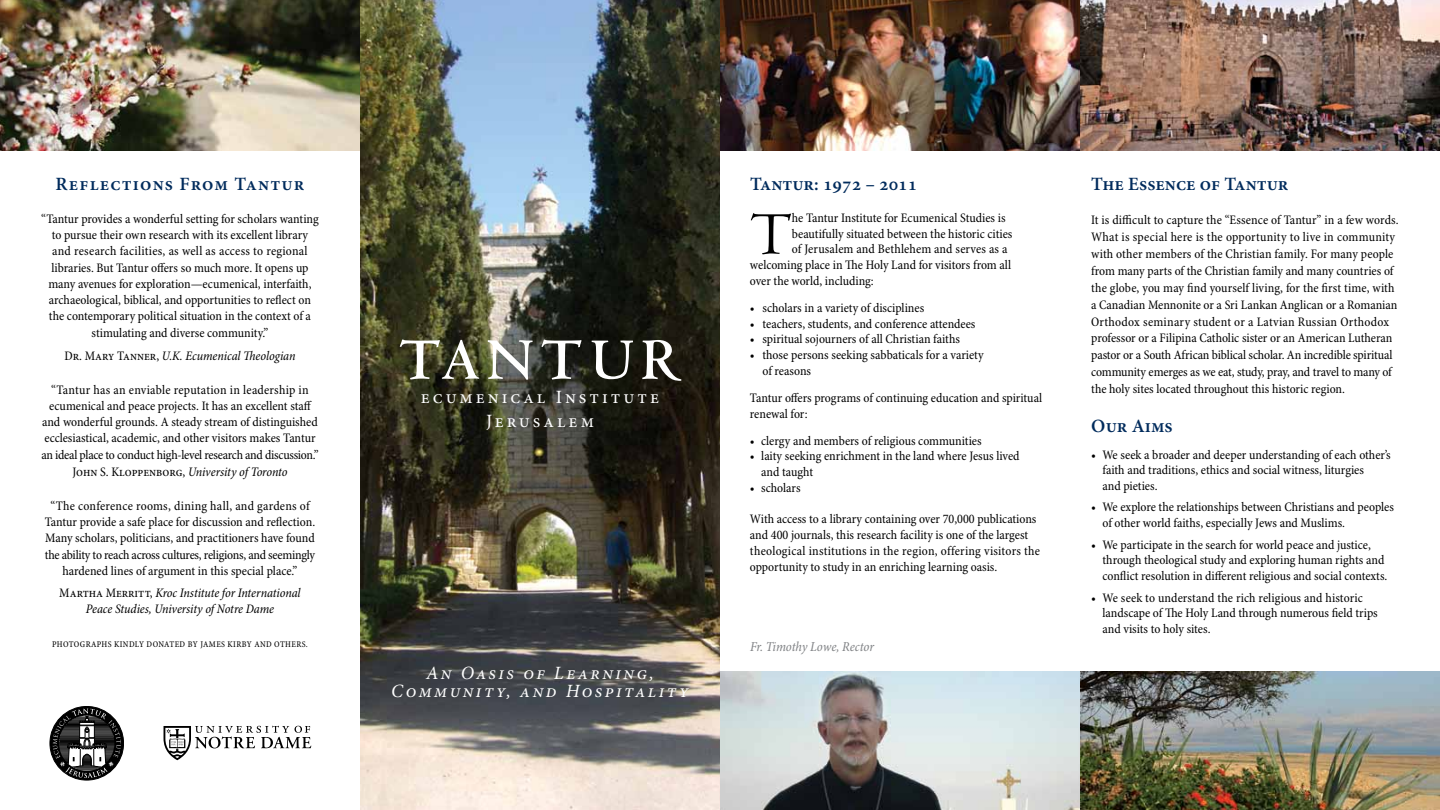
<style>
.page{position:relative;width:1440px;height:810px;background:#fff}
.page>*{position:absolute;margin:0;border:0;box-sizing:border-box;transform-origin:0 0}
.t1{font:62.75px "Centaur MT Std";color:#000}
.t2{font:700 61.25px "Centaur MT Std";letter-spacing:.12em;color:#fff}
.t3{font:italic 18.75px/18.8px "Minion Pro";letter-spacing:.13em;color:#fff;text-align:center}
.t4{font:600 18.75px "Minion Pro";color:#002b5c}
.t5{font:18.75px/24.4px "Minion Pro";letter-spacing:.16em;color:#fff;text-align:center}
.t6{font:600 18.75px "Minion Pro";letter-spacing:.06em;color:#002b5c}
.t7{font:italic condensed 13.75px "Minion Pro";letter-spacing:-.005em;color:#808285}
.t8{font:condensed 13.12px/16.2px "Minion Pro";color:#000}
.t9{font:italic condensed 13.12px/16.2px "Minion Pro";letter-spacing:-.01em;color:#000;text-align:center}
.t10{font:8.75px "Minion Pro Cn Capt";letter-spacing:.04em;color:#000}
.s1{font-style:normal}
</style>
<div class="page">
<img style="left:360px;top:0;width:360px;height:810px">
<img style="left:720px;top:671px;width:360px;height:139px">
<img style="left:720px;top:0;width:720px;height:151px">
<img style="left:0;top:0;width:360px;height:151px">
<img style="left:1080px;top:671px;width:360px;height:139px">
<div style="left:50px;top:706px;width:74px;height:74px;border:1px solid #000;border-radius:50%"></div>
<svg style="left:53px;top:709px;width:68px;height:69px"></svg>
<svg style="left:164px;top:726px;width:147px;height:34px"></svg>
<h3 class="t6" style="left:55px;top:172px;width:251px">Reflections From Tantur</h3>
<p class="t8" style="left:41px;top:211px;width:279px;text-align:center">“Tantur provides a wonderful setting for scholars wanting to pursue their own research with its excellent library and research facilities, as well as access to regional libraries. But Tantur offers so much more. It opens up many avenues for exploration—ecumenical, interfaith, archaeological, biblical, and opportunities to reflect on the contemporary political situation in the context of a stimulating and diverse community.”</p>
<p class="t9" style="left:64px;top:348px;width:233px"><span class="s1">Dr. Mary Tanner,</span> U.K. Ecumenical Theologian</p>
<p class="t8" style="left:41px;top:382px;width:279px;text-align:center">“Tantur has an enviable reputation in leadership in ecumenical and peace projects. It has an excellent staff and wonderful grounds. A steady stream of distinguished ecclesiastical, academic, and other visitors makes Tantur an ideal place to conduct high-level research and discussion.”</p>
<p class="t9" style="left:72px;top:464px;width:217px"><span class="s1">John S. Kloppenborg,</span> University of Toronto</p>
<p class="t8" style="left:45px;top:498px;width:272px;text-align:center">“The conference rooms, dining hall, and gardens of Tantur provide a safe place for discussion and reflection.<br>Many scholars, politicians, and practitioners have found the ability to reach across cultures, religions, and seemingly hardened lines of argument in this special place.”</p>
<p class="t9" style="left:59px;top:585px;width:243px"><span class="s1">Martha Merritt,</span> Kroc Institute for International<br>Peace Studies, University of Notre Dame</p>
<p class="t10" style="left:52px;top:639px;width:257px">PHOTOGRAPHS KINDLY DONATED BY JAMES KIRBY AND OTHERS.</p>
<h2 class="t2" style="left:399px;top:327px;width:284px">TANTUR</h2>
<h3 class="t5" style="left:421px;top:385px;width:240px">ecumenical Institute<br>Jerusalem</h3>
<h3 class="t3" style="left:391px;top:663px;width:299px">An Oasis of Learning,<br>Community, and Hospitality</h3>
<h3 class="t4" style="left:750px;top:172px;width:169px">Tantur: 1972 – 2011</h3>
<h1 class="t1" style="left:750px;top:200px;width:42px">T</h1>
<p class="t8" style="left:792px;top:210px;width:215px">he Tantur Institute for Ecumenical Studies is</p>
<p class="t8" style="left:792px;top:226px;width:222px">beautifully situated between the historic cities</p>
<p class="t8" style="left:792px;top:242px;width:217px">of Jerusalem and Bethlehem and serves as a</p>
<p class="t8" style="left:750px;top:257px;width:263px">welcoming place in The Holy Land for visitors from all</p>
<p class="t8" style="left:750px;top:273px;width:125px">over the world, including:</p>
<p class="t8" style="left:750px;top:300px;width:176px">• scholars in a variety of disciplines</p>
<p class="t8" style="left:750px;top:316px;width:227px">• teachers, students, and conference attendees</p>
<p class="t8" style="left:750px;top:332px;width:212px">• spiritual sojourners of all Christian faiths</p>
<p class="t8" style="left:762px;top:348px;width:223px;line-height:15.8px;text-indent:-12px">• those persons seeking sabbaticals for a variety of reasons</p>
<p class="t8" style="left:750px;top:390px;width:294px;line-height:15.8px">Tantur offers programs of continuing education and spiritual renewal for:</p>
<p class="t8" style="left:750px;top:433px;width:233px">• clergy and members of religious communities</p>
<p class="t8" style="left:761px;top:449px;width:260px;line-height:15.8px;text-indent:-11px">• laity seeking enrichment in the land where Jesus lived and taught</p>
<p class="t8" style="left:750px;top:480px;width:52px">• scholars</p>
<p class="t8" style="left:750px;top:512px;width:292px;line-height:15.8px">With access to a library containing over 70,000 publications and 400 journals, this research facility is one of the largest theological institutions in the region, offering visitors the opportunity to study in an enriching learning oasis.</p>
<p class="t7" style="left:750px;top:638px;width:126px">Fr. Timothy Lowe, Rector</p>
<h3 class="t4" style="left:1091px;top:172px;width:199px">The Essence of Tantur</h3>
<p class="t8" style="left:1091px;top:212px;width:309px;line-height:16.9px">It is difficult to capture the “Essence of Tantur” in a few words.<br>What is special here is the opportunity to live in community with other members of the Christian family. For many people from many parts of the Christian family and many countries of the globe, you may find yourself living, for the first time, with a Canadian Mennonite or a Sri Lankan Anglican or a Romanian Orthodox seminary student or a Latvian Russian Orthodox professor or a Filipina Catholic sister or an American Lutheran pastor or a South African biblical scholar. An incredible spiritual community emerges as we eat, study, pray, and travel to many of the holy sites located throughout this historic region.</p>
<h3 class="t4" style="left:1091px;top:413px;width:83px">Our Aims</h3>
<p class="t8" style="left:1102px;top:447px;width:290px;line-height:15.8px;text-indent:-11px">• We seek a broader and deeper understanding of each other’s faith and traditions, ethics and social witness, liturgies<br>and pieties.</p>
<p class="t8" style="left:1102px;top:500px;width:293px;line-height:15.8px;text-indent:-11px">• We explore the relationships between Christians and peoples of other world faiths, especially Jews and Muslims.</p>
<p class="t8" style="left:1102px;top:537px;width:286px;line-height:15.8px;text-indent:-11px">• We participate in the search for world peace and justice, through theological study and exploring human rights and conflict resolution in different religious and social contexts.</p>
<p class="t8" style="left:1102px;top:590px;width:277px;line-height:15.8px;text-indent:-11px">• We seek to understand the rich religious and historic landscape of The Holy Land through numerous field trips and visits to holy sites.</p>
</div>
